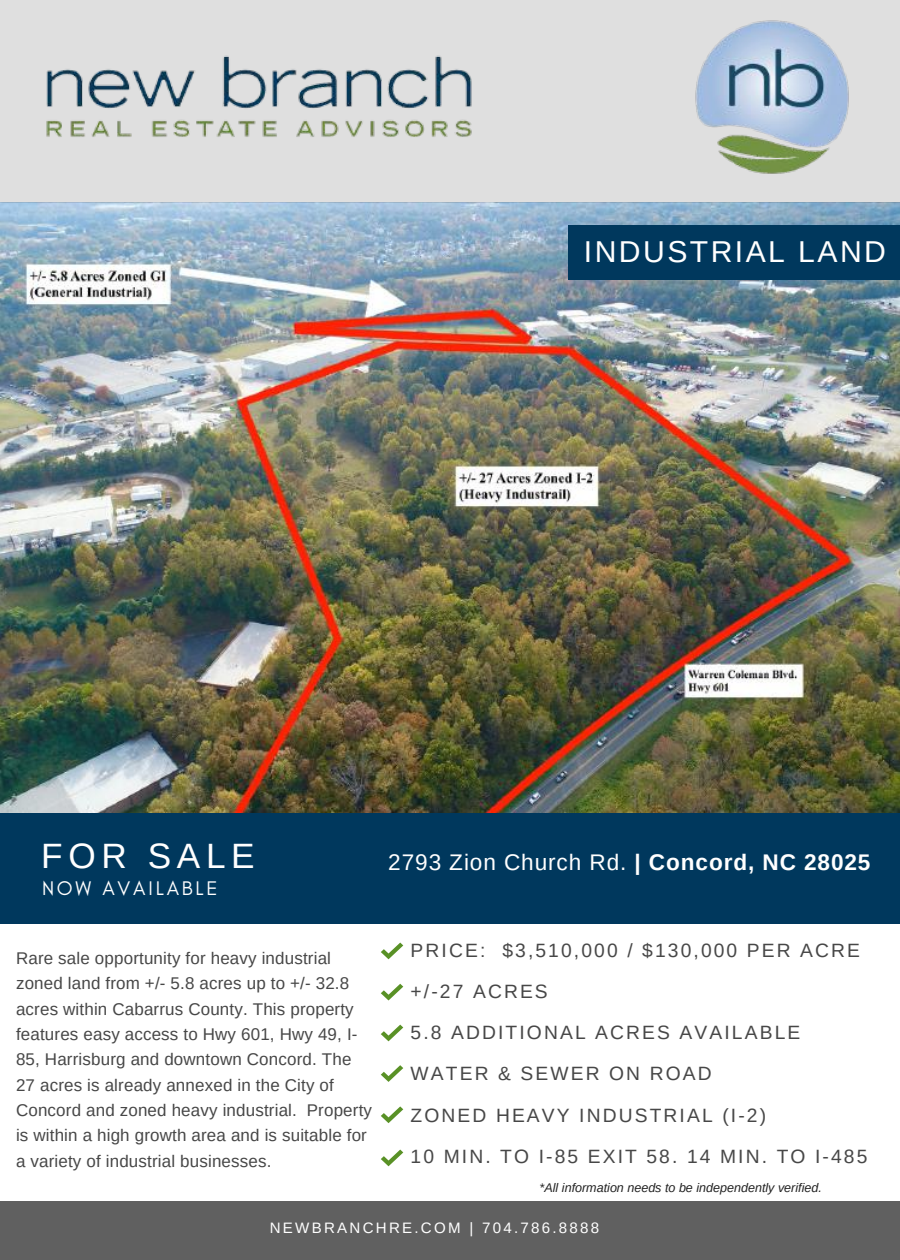
<style>
.page{position:relative;width:900px;height:1260px;background:#fff}
.page>*{position:absolute;margin:0;border:0;box-sizing:border-box;transform-origin:0 0}
.t1{font:35.25px "Arimo";letter-spacing:.16em;color:#fff}
.t2{font:30.25px "Arimo";letter-spacing:.08em;color:#fff}
.t3{font:22.5px "Arimo";letter-spacing:.04em;color:#fff}
.t4{font:20px "Glacial Indifference";letter-spacing:.14em;color:#fff}
.t5{font:19.25px/41.2px "Arimo";letter-spacing:.11em;color:#474747}
.t6{font:17px/25.2px "Arimo";letter-spacing:.01em;color:#474747}
.t7{font:15px "Arimo";letter-spacing:.15em;color:#fff}
.t8{font:italic 12.5px "Arimo";color:#222}
.s1{font-weight:700}
</style>
<div class="page">
<svg style="left:381px;top:943px;width:22px;height:16px"></svg>
<svg style="left:381px;top:984px;width:22px;height:16px"></svg>
<svg style="left:381px;top:1025px;width:22px;height:16px"></svg>
<svg style="left:381px;top:1065px;width:22px;height:17px"></svg>
<div style="left:0;top:1201px;width:900px;height:59px;background:#606060"></div>
<img style="left:0;top:202px;width:900px;height:611px">
<div style="left:0;top:813px;width:900px;height:111px;background:#00385d"></div>
<div style="left:0;top:0;width:900px;height:202px;background:#dfdfdf"></div>
<img style="left:695px;top:20px;width:154px;height:154px">
<img style="left:46px;top:55px;width:426px;height:82px">
<svg style="left:381px;top:1106px;width:22px;height:17px"></svg>
<svg style="left:381px;top:1150px;width:22px;height:16px"></svg>
<div style="left:568px;top:225px;width:332px;height:54px;background:#00385d"></div>
<h2 class="t2" style="left:584px;top:234px;width:304px">INDUSTRIAL LAND</h2>
<h1 class="t1" style="left:41px;top:836px;width:215px">FOR SALE</h1>
<p class="t4" style="left:42px;top:876px;width:177px">NOW AVAILABLE</p>
<h3 class="t3" style="left:388px;top:850px;width:484px">2793 Zion Church Rd. <span class="s1">| Concord, NC 28025</span></h3>
<p class="t6" style="left:16px;top:946px;width:358px">Rare sale opportunity for heavy industrial zoned land from +/- 5.8 acres up to +/- 32.8 acres within Cabarrus County. This property features easy access to Hwy 601, Hwy 49, I-85, Harrisburg and downtown Concord. The 27 acres is already annexed in the City of Concord and zoned heavy industrial. Property is within a high growth area and is suitable for a variety of industrial businesses.</p>
<p class="t5" style="left:411px;top:929px;width:458px">PRICE: $3,510,000 / $130,000 PER ACRE +/-27 ACRES<br>5.8 ADDITIONAL ACRES AVAILABLE<br>WATER &amp; SEWER ON ROAD<br>ZONED HEAVY INDUSTRIAL (I-2)<br>10 MIN. TO I-85 EXIT 58. 14 MIN. TO I-485</p>
<p class="t8" style="left:540px;top:1181px;width:284px">*All information needs to be independently verified.</p>
<p class="t7" style="left:270px;top:1220px;width:331px">NEWBRANCHRE.COM | 704.786.8888</p>
</div>
